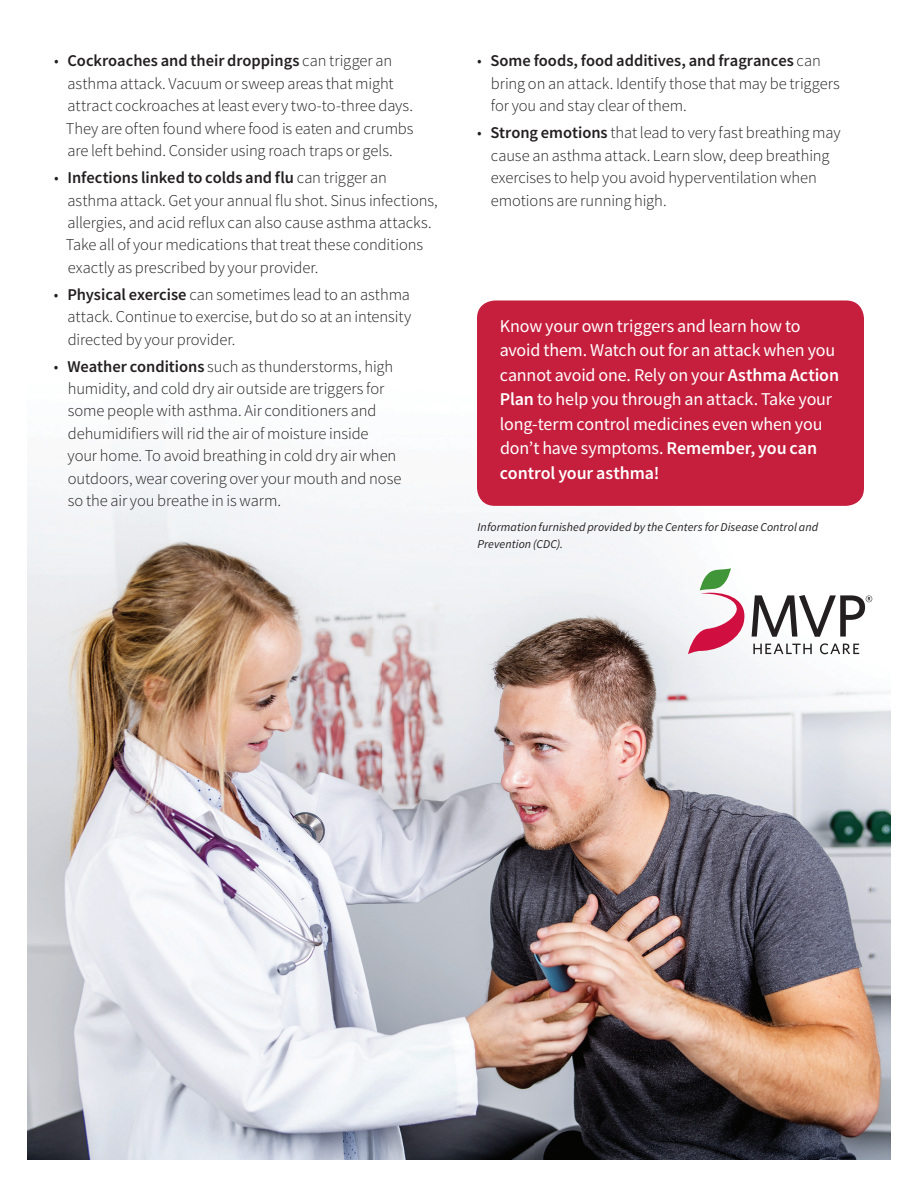
<style>
.page{position:relative;width:918px;height:1188px;background:#fff}
.page>*{position:absolute;margin:0;border:0;box-sizing:border-box;transform-origin:0 0}
.t1{font:18px/24.5px "Source Sans Pro";letter-spacing:-.01em;color:#fff}
.t2{font:300 16.5px/22.5px "Source Sans Pro";letter-spacing:-.005em;color:#231f20}
.t3{font:italic 12px/16.4px "Source Sans Pro";letter-spacing:.005em;color:#231f20}
.s1{font-weight:600}
</style>
<div class="page">
<img style="left:27px;top:448px;width:864px;height:712px">
<svg style="left:688px;top:568px;width:184px;height:86px"></svg>
<div style="left:477px;top:300px;width:387px;height:206px;background:#c61f3e;border-radius:18px"></div>
<p class="t2" style="left:66px;top:50px;width:349px;text-indent:-12px">• <span class="s1">Cockroaches and their droppings</span> can trigger an asthma attack. Vacuum or sweep areas that might attract cockroaches at least every two-to-three days.<br>They are often found where food is eaten and crumbs are left behind. Consider using roach traps or gels.</p>
<p class="t2" style="left:66px;top:166px;width:374px;text-indent:-12px">• <span class="s1">Infections linked to colds and flu</span> can trigger an asthma attack. Get your annual flu shot. Sinus infections, allergies, and acid reflux can also cause asthma attacks.<br>Take all of your medications that treat these conditions exactly as prescribed by your provider.</p>
<p class="t2" style="left:67px;top:283px;width:345px;text-align:justify;text-indent:-14px">• <span class="s1">Physical exercise</span> can sometimes lead to an asthma attack. Continue to exercise, but do so at an intensity directed by your provider.</p>
<p class="t2" style="left:68px;top:355px;width:335px;text-indent:-14px">• <span class="s1">Weather conditions</span> such as thunderstorms, high humidity, and cold dry air outside are triggers for some people with asthma. Air conditioners and dehumidifiers will rid the air of moisture inside your home. To avoid breathing in cold dry air when outdoors, wear covering over your mouth and nose so the air you breathe in is warm.</p>
<p class="t2" style="left:491px;top:50px;width:351px;text-indent:-14px">• <span class="s1">Some foods, food additives, and fragrances</span> can bring on an attack. Identify those that may be triggers for you and stay clear of them.</p>
<p class="t2" style="left:491px;top:121px;width:351px;text-indent:-14px">• <span class="s1">Strong emotions</span> that lead to very fast breathing may cause an asthma attack. Learn slow, deep breathing exercises to help you avoid hyperventilation when emotions are running high.</p>
<p class="t1" style="left:500px;top:314px;width:341px">Know your own triggers and learn how to avoid them. Watch out for an attack when you cannot avoid one. Rely on your <span class="s1">Asthma Action Plan</span> to help you through an attack. Take your long-term control medicines even when you don’t have symptoms. <span class="s1">Remember, you can control your asthma!</span></p>
<p class="t3" style="left:478px;top:519px;width:342px">Information furnished provided by the Centers for Disease Control and<br>Prevention (CDC).</p>
</div>
